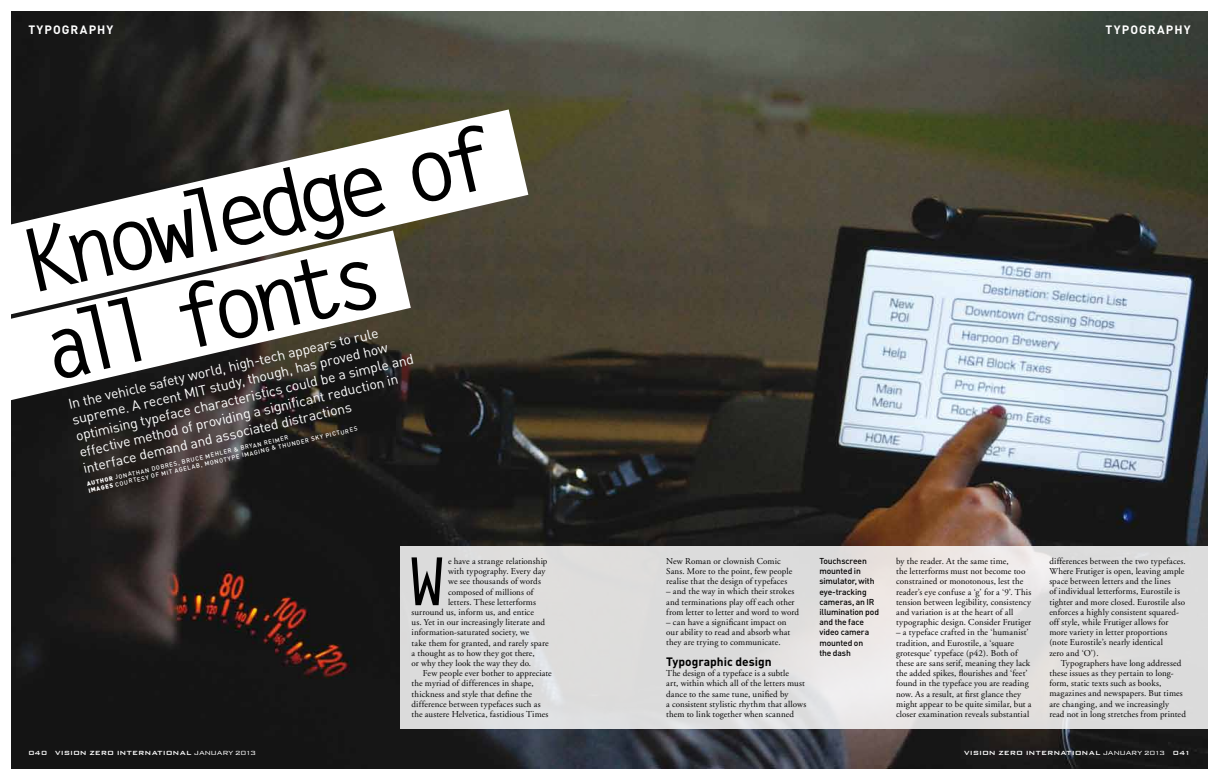
<style>
.page{position:relative;width:1219px;height:780px;background:#fff}
.page>*{position:absolute;margin:0;border:0;box-sizing:border-box;transform-origin:0 0}
.t1{font:700 88px/90px "Letter Gothic Std";color:#000}
.t2{font:700 65.7px "Letter Gothic Std";color:#000}
.t3{font:14px/16.5px "DIN";color:#fff}
.t4{font:700 12px "DIN";letter-spacing:.095em;color:#fff}
.t5{font:700 12px "DIN";color:#000}
.t6{font:9px/10.2px "Adobe Garamond";letter-spacing:.01em;color:#000}
.t7{font:500 8.5px/10.2px "DIN";letter-spacing:-.015em;color:#000}
.t8{font:500 8px "Bank Gothic";color:#fff}
.t9{font:500 6px/7px "DIN";color:#fff}
.s1{font-weight:900}
.s2{font-weight:300}
</style>
<div class="page">
<img style="left:11px;top:11px;width:1197px;height:757px">
<svg style="left:399px;top:546px;width:809px;height:183px;background:#dfdede"></svg>
<svg style="left:11px;top:317px;width:400px;height:85px"></svg>
<svg style="left:11px;top:109px;width:517px;height:208px"></svg>
<h3 class="t4" style="left:28px;top:22px;width:87px">TYPOGRAPHY</h3>
<h3 class="t4" style="left:1105px;top:22px;width:87px">TYPOGRAPHY</h3>
<h1 class="t1" style="left:12px;top:221px;width:486px;rotate:-13deg">Knowledge of all fonts</h1>
<p class="t3" style="left:67px;top:395px;width:348px;rotate:-13deg">In the vehicle safety world, high-tech appears to rule supreme. A recent MIT study, though, has proved how optimising typeface characteristics could be a simple and effective method of providing a signifi cant reduction in interface demand and associated distractions</p>
<p class="t9" style="left:231px;top:454px;width:130px;rotate:-13deg">PE IMAGIN G &amp; Thunder SKY Pictur es</p>
<p class="t9" style="left:86px;top:480px;width:207px;rotate:-13deg"><span class="s1">AUTHOR</span> Jonathan Dobr es, Br uce Mehler &amp; Br yan Reimer<br><span class="s1">IMAGES</span> COURTESY</p>
<p class="t9" style="left:200px;top:461px;width:15px;rotate:-13deg">, MONOTY</p>
<p class="t9" style="left:150px;top:472px;width:39px;rotate:-13deg">OF MIT AGELAB</p>
<p class="t8" style="left:28px;top:748px;width:229px">040 VISION ZERO INTERNATIONAL <span class="s2">JANUARY 2013</span></p>
<h2 class="t2" style="left:407px;top:540px;width:41px">W</h2>
<p class="t6" style="left:448px;top:556px;width:101px">e have a strange relationship</p>
<p class="t6" style="left:448px;top:566px;width:99px">with typography. Every day</p>
<p class="t6" style="left:448px;top:576px;width:94px">we see thousands of words</p>
<p class="t6" style="left:448px;top:586px;width:87px">composed of millions of</p>
<p class="t6" style="left:448px;top:597px;width:90px">letters. These letterforms</p>
<p class="t6" style="left:411px;top:607px;width:124px">surround us, inform us, and entice</p>
<p class="t6" style="left:411px;top:617px;width:135px">us. Yet in our increasingly literate and</p>
<p class="t6" style="left:411px;top:627px;width:120px">information-saturated society, we</p>
<p class="t6" style="left:411px;top:637px;width:139px">take them for granted, and rarely spare</p>
<p class="t6" style="left:411px;top:648px;width:125px">a thought as to how they got there,</p>
<p class="t6" style="left:411px;top:658px;width:121px">or why they look the way they do.</p>
<p class="t6" style="left:423px;top:668px;width:130px">Few people ever bother to appreciate</p>
<p class="t6" style="left:411px;top:678px;width:124px">the myriad of differences in shape,</p>
<p class="t6" style="left:411px;top:688px;width:122px">thickness and style that define the</p>
<p class="t6" style="left:411px;top:699px;width:131px">difference between typefaces such as</p>
<p class="t6" style="left:411px;top:709px;width:138px">the austere Helvetica, fastidious Times</p>
<p class="t6" style="left:666px;top:556px;width:128px">New Roman or clownish Comic<br>Sans. More to the point, few people realise that the design of typefaces</p>
<p class="t6" style="left:666px;top:586px;width:134px">– and the way in which their strokes and terminations play off each other from letter to letter and word to word</p>
<p class="t6" style="left:666px;top:617px;width:126px">– can have a significant impact on our ability to read and absorb what they are trying to communicate.</p>
<h3 class="t5" style="left:666px;top:653px;width:107px">Typographic design</h3>
<p class="t6" style="left:666px;top:668px;width:142px">The design of a typeface is a subtle<br>art, within which all of the letters must dance to the same tune, unified by<br>a consistent stylistic rhythm that allows them to link together when scanned</p>
<p class="t7" style="left:819px;top:555px;width:61px">Touchscreen mounted in simulator, with eye-tracking cameras, an IR illumination pod and the face video camera mounted on<br>the dash</p>
<p class="t6" style="left:896px;top:556px;width:137px">by the reader. At the same time,<br>the letterforms must not become too constrained or monotonous, lest the reader’s eye confuse a ‘g’ for a ‘9’. This tension between legibility, consistency and variation is at the heart of all typographic design. Consider Frutiger</p>
<p class="t6" style="left:896px;top:627px;width:137px">– a typeface crafted in the ‘humanist’ tradition, and Eurostile, a ‘square grotesque’ typeface (p42). Both of these are sans serif, meaning they lack the added spikes, flourishes and ‘feet’ found in the typeface you are reading now. As a result, at first glance they might appear to be quite similar, but a closer examination reveals substantial</p>
<p class="t6" style="left:1049px;top:556px;width:138px">differences between the two typefaces.<br>Where Frutiger is open, leaving ample space between letters and the lines<br>of individual letterforms, Eurostile is tighter and more closed. Eurostile also enforces a highly consistent squared&shy;off style, while Frutiger allows for more variety in letter proportions (note Eurostile’s nearly identical<br>zero and ‘O’).</p>
<p class="t6" style="left:1049px;top:658px;width:138px;text-indent:11px">Typographers have long addressed these issues as they pertain to long&shy;form, static texts such as books, magazines and newspapers. But times are changing, and we increasingly read not in long stretches from printed</p>
<p class="t8" style="left:964px;top:748px;width:228px">VISION ZERO INTERNATIONAL <span class="s2">JANUARY 2013</span> 041</p>
</div>
